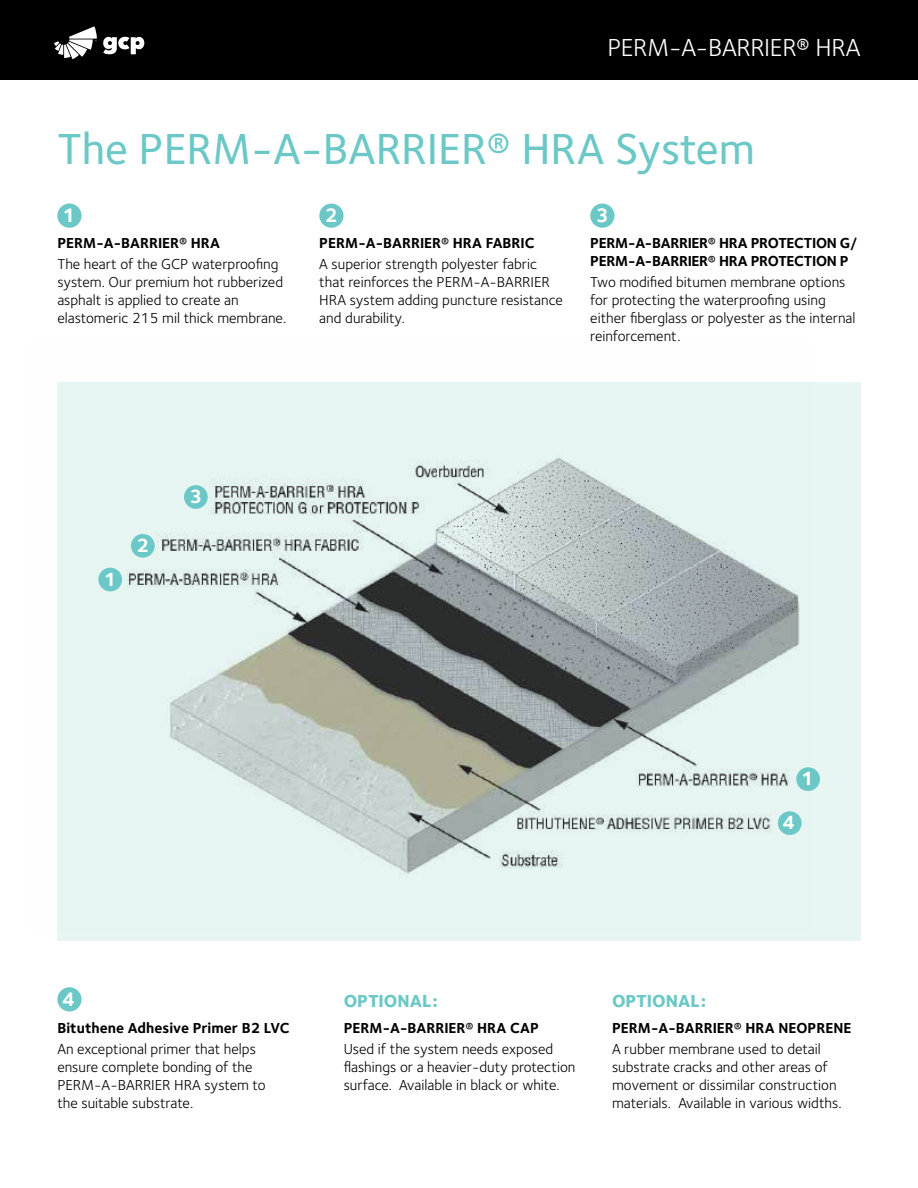
<style>
.page{position:relative;width:918px;height:1188px;background:#fff}
.page>*{position:absolute;margin:0;border:0;box-sizing:border-box;transform-origin:0 0}
.t1{font:500 45px "Foundry Sterling";color:#6bc8c6}
.t2{font:25.5px "Foundry Sterling";letter-spacing:-.01em;color:#fff}
.t3{font:700 20.25px "Foundry Sterling";color:#fff}
.t4{font:700 19.8px "Foundry Sterling";color:#fff}
.t5{font:800 18px "Foundry Sterling";color:#6bc8c6}
.t6{font:15px/18px "Foundry Sterling";color:#000}
.t7{font:700 15px "Foundry Sterling";color:#000}
.t8{font:700 15px/18px "Foundry Sterling";letter-spacing:-.02em;color:#000}
</style>
<div class="page">
<svg style="left:57px;top:382px;width:804px;height:559px;background:#ccd8d6"></svg>
<div style="left:0;top:0;width:918px;height:80px;background:#000"></div>
<svg style="left:103px;top:37px;width:41px;height:17px"></svg>
<svg style="left:54px;top:26px;width:43px;height:33px"></svg>
<div style="left:131px;top:534px;width:24px;height:24px;background:#6bc8c6;border-radius:50%"></div>
<div style="left:184px;top:485px;width:24px;height:24px;background:#6bc8c6;border-radius:50%"></div>
<div style="left:98px;top:568px;width:24px;height:23px;background:#6bc8c6;border-radius:50%"></div>
<div style="left:796px;top:767px;width:24px;height:24px;background:#6bc8c6;border-radius:50%"></div>
<div style="left:778px;top:811px;width:24px;height:24px;background:#6bc8c6;border-radius:50%"></div>
<div style="left:57px;top:204px;width:25px;height:24px;background:#6bc8c6;border-radius:50%"></div>
<div style="left:57px;top:987px;width:25px;height:24px;background:#6bc8c6;border-radius:50%"></div>
<div style="left:319px;top:204px;width:25px;height:24px;background:#6bc8c6;border-radius:50%"></div>
<div style="left:590px;top:204px;width:24px;height:24px;background:#6bc8c6;border-radius:50%"></div>
<h2 class="t2" style="left:607px;top:33px;width:255px">PERM-A-BARRIER® HRA</h2>
<h1 class="t1" style="left:57px;top:123px;width:699px">The PERM-A-BARRIER® HRA System</h1>
<h3 class="t3" style="left:62px;top:203px;width:15px">1</h3>
<p class="t7" style="left:57px;top:234px;width:164px">PERM-A-BARRIER® HRA</p>
<p class="t6" style="left:57px;top:255px;width:230px">The heart of the GCP waterproofing system. Our premium hot rubberized asphalt is applied to create an elastomeric 215 mil thick membrane.</p>
<h3 class="t3" style="left:325px;top:203px;width:15px">2</h3>
<p class="t7" style="left:319px;top:234px;width:217px">PERM-A-BARRIER® HRA FABRIC</p>
<p class="t6" style="left:319px;top:255px;width:245px">A superior strength polyester fabric that reinforces the PERM-A-BARRIER<br>HRA system adding puncture resistance and durability.</p>
<h3 class="t3" style="left:596px;top:203px;width:15px">3</h3>
<p class="t8" style="left:590px;top:235px;width:269px">PERM-A-BARRIER® HRA PROTECTION G/<br>PERM-A-BARRIER® HRA PROTECTION P</p>
<p class="t6" style="left:590px;top:273px;width:267px">Two modified bitumen membrane options for protecting the waterproofing using either fiberglass or polyester as the internal reinforcement.</p>
<h3 class="t4" style="left:104px;top:567px;width:14px">1</h3>
<h3 class="t4" style="left:136px;top:534px;width:14px">2</h3>
<h3 class="t4" style="left:189px;top:485px;width:14px">3</h3>
<h3 class="t4" style="left:801px;top:767px;width:14px">1</h3>
<h3 class="t4" style="left:782px;top:811px;width:14px">4</h3>
<h3 class="t3" style="left:62px;top:987px;width:15px">4</h3>
<p class="t7" style="left:57px;top:1019px;width:234px">Bituthene Adhesive Primer B2 LVC</p>
<p class="t6" style="left:57px;top:1040px;width:210px">An exceptional primer that helps ensure complete bonding of the<br>PERM-A-BARRIER HRA system to the suitable substrate.</p>
<p class="t5" style="left:344px;top:989px;width:96px">OPTIONAL:</p>
<p class="t5" style="left:612px;top:989px;width:96px">OPTIONAL:</p>
<p class="t7" style="left:344px;top:1019px;width:197px">PERM-A-BARRIER® HRA CAP</p>
<p class="t6" style="left:344px;top:1040px;width:233px">Used if the system needs exposed flashings or a heavier-duty protection surface. Available in black or white.</p>
<p class="t7" style="left:612px;top:1019px;width:241px">PERM-A-BARRIER® HRA NEOPRENE</p>
<p class="t6" style="left:612px;top:1040px;width:231px">A rubber membrane used to detail substrate cracks and other areas of movement or dissimilar construction materials. Available in various widths.</p>
</div>
